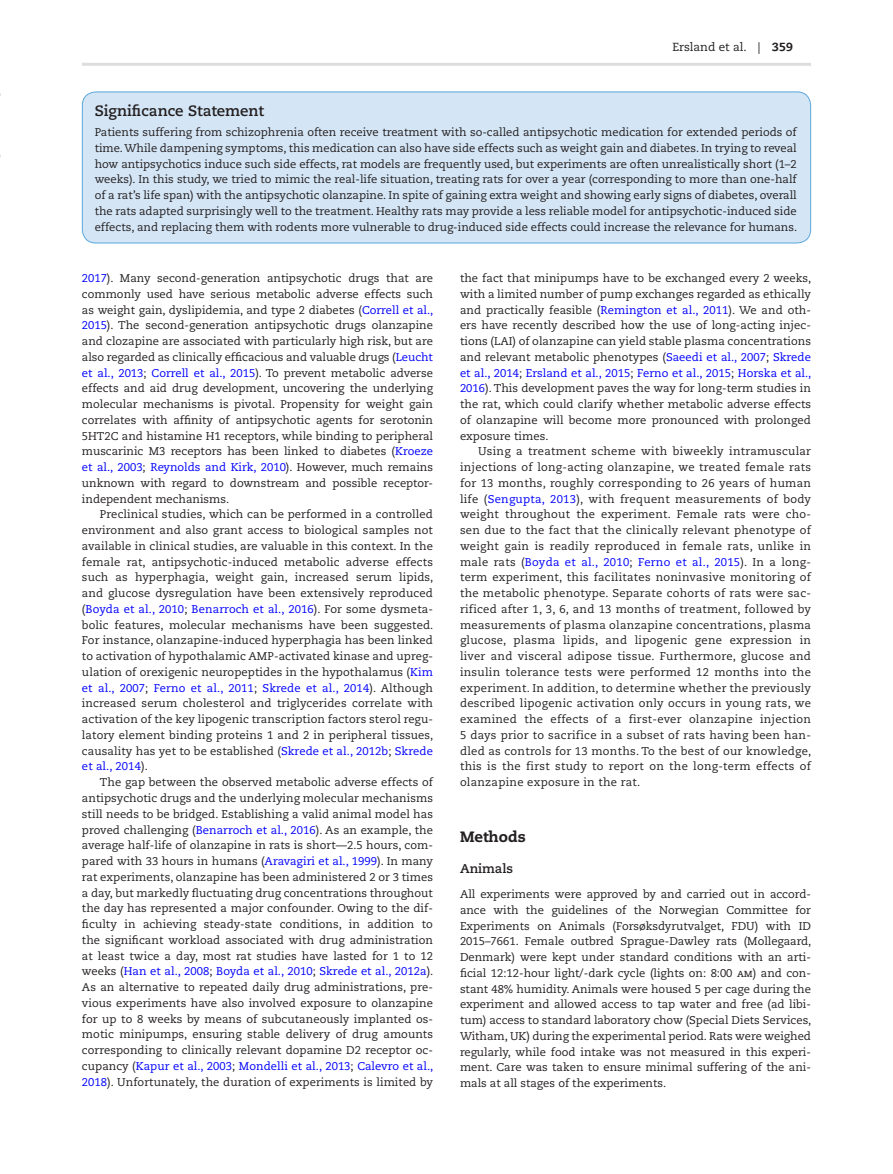
<style>
.page{position:relative;width:893px;height:1174px;background:#fff}
.page>*{position:absolute;margin:0;border:0;box-sizing:border-box;transform-origin:0 0}
.t1{font:700 15px "Caecilia LT Std";color:#231f20}
.t2{font:800 15px "Caecilia LT Std";color:#231f20}
.t3{font:700 12.75px "Caecilia LT Std";color:#231f20}
.t4{font:11.7px "Caecilia LT Std";color:#231f20}
.t5{font:11.25px/15.8px "Caecilia LT Std";letter-spacing:.005em;color:#231f20;text-align:justify}
.s1{font-weight:800}
.s2{color:#00f}
</style>
<div class="page">
<hr style="left:82px;top:63px;width:729px;height:3px;background:#dcdddf">
<div style="left:82px;top:92px;width:729px;height:151px;background:#d4e5f5;border-radius:14px"></div>
<div style="left:82px;top:91px;width:729px;height:152px;border:1px solid #5ba8dc;border-radius:14px"></div>
<p class="t4" style="left:672px;top:40px;width:122px">Ersland et al. | <span class="s1">359</span></p>
<h1 class="t1" style="left:95px;top:102px;width:171px">Significance Statement</h1>
<p class="t5" style="left:95px;top:124px;width:704px">Patients suffering from schizophrenia often receive treatment with so-called antipsychotic medication for extended periods of time. While dampening symptoms, this medication can also have side effects such as weight gain and diabetes. In trying to reveal how antipsychotics induce such side effects, rat models are frequently used, but experiments are often unrealistically short (1–2 weeks). In this study, we tried to mimic the real-life situation, treating rats for over a year (corresponding to more than one-half of a rat’s life span) with the antipsychotic olanzapine. In spite of gaining extra weight and showing early signs of diabetes, overall the rats adapted surprisingly well to the treatment. Healthy rats may provide a less reliable model for antipsychotic-induced side effects, and replacing them with rodents more vulnerable to drug-induced side effects could increase the relevance for humans.</p>
<p class="t5" style="left:82px;top:270px;width:353px"><span class="s2">2017</span>). Many second-generation antipsychotic drugs that are commonly used have serious metabolic adverse effects such as weight gain, dyslipidemia, and type 2 diabetes (<span class="s2">Correll et al., 2015</span>). The second-generation antipsychotic drugs olanzapine and clozapine are associated with particularly high risk, but are also regarded as clinically efficacious and valuable drugs (<span class="s2">Leucht et al., 2013</span>; <span class="s2">Correll et al., 2015</span>). To prevent metabolic adverse effects and aid drug development, uncovering the underlying molecular mechanisms is pivotal. Propensity for weight gain correlates with affinity of antipsychotic agents for serotonin 5HT2C and histamine H1 receptors, while binding to peripheral muscarinic M3 receptors has been linked to diabetes (<span class="s2">Kroeze et al., 2003</span>; <span class="s2">Reynolds and Kirk, 2010</span>). However, much remains unknown with regard to downstream and possible receptor&shy;independent mechanisms.</p>
<p class="t5" style="left:82px;top:507px;width:353px;text-indent:18px">Preclinical studies, which can be performed in a controlled environment and also grant access to biological samples not available in clinical studies, are valuable in this context. In the female rat, antipsychotic-induced metabolic adverse effects such as hyperphagia, weight gain, increased serum lipids, and glucose dysregulation have been extensively reproduced (<span class="s2">Boyda et al., 2010</span>; <span class="s2">Benarroch et al., 2016</span>). For some dysmeta&shy;bolic features, molecular mechanisms have been suggested.<br>For instance, olanzapine-induced hyperphagia has been linked to activation of hypothalamic AMP-activated kinase and upreg&shy;ulation of orexigenic neuropeptides in the hypothalamus (<span class="s2">Kim et al., 2007</span>; <span class="s2">Ferno et al., 2011</span>; <span class="s2">Skrede et al., 2014</span>). Although increased serum cholesterol and triglycerides correlate with activation of the key lipogenic transcription factors sterol regu&shy;latory element binding proteins 1 and 2 in peripheral tissues, causality has yet to be established (<span class="s2">Skrede et al., 2012b</span>; <span class="s2">Skrede et al., 2014</span>).</p>
<p class="t5" style="left:82px;top:774px;width:353px;text-indent:18px">The gap between the observed metabolic adverse effects of antipsychotic drugs and the underlying molecular mechanisms still needs to be bridged. Establishing a valid animal model has proved challenging (<span class="s2">Benarroch et al., 2016</span>). As an example, the average half-life of olanzapine in rats is short—2.5 hours, com&shy;pared with 33 hours in humans (<span class="s2">Aravagiri et al., 1999</span>). In many rat experiments, olanzapine has been administered 2 or 3 times a day, but markedly fluctuating drug concentrations throughout the day has represented a major confounder. Owing to the dif&shy;ficulty in achieving steady-state conditions, in addition to the significant workload associated with drug administration at least twice a day, most rat studies have lasted for 1 to 12 weeks (<span class="s2">Han et al., 2008</span>; <span class="s2">Boyda et al., 2010</span>; <span class="s2">Skrede et al., 2012a</span>).<br>As an alternative to repeated daily drug administrations, pre&shy;vious experiments have also involved exposure to olanzapine for up to 8 weeks by means of subcutaneously implanted os&shy;motic minipumps, ensuring stable delivery of drug amounts corresponding to clinically relevant dopamine D2 receptor oc&shy;cupancy (<span class="s2">Kapur et al., 2003</span>; <span class="s2">Mondelli et al., 2013</span>; <span class="s2">Calevro et al., 2018</span>). Unfortunately, the duration of experiments is limited by</p>
<p class="t5" style="left:460px;top:270px;width:353px">the fact that minipumps have to be exchanged every 2 weeks, with a limited number of pump exchanges regarded as ethically and practically feasible (<span class="s2">Remington et al., 2011</span>). We and oth&shy;ers have recently described how the use of long-acting injec&shy;tions (LAI) of olanzapine can yield stable plasma concentrations and relevant metabolic phenotypes (<span class="s2">Saeedi et al., 2007</span>; <span class="s2">Skrede et al., 2014</span>; <span class="s2">Ersland et al., 2015</span>; <span class="s2">Ferno et al., 2015</span>; <span class="s2">Horska et al., 2016</span>). This development paves the way for long-term studies in the rat, which could clarify whether metabolic adverse effects of olanzapine will become more pronounced with prolonged exposure times.</p>
<p class="t5" style="left:460px;top:444px;width:353px;text-indent:18px">Using a treatment scheme with biweekly intramuscular injections of long-acting olanzapine, we treated female rats for 13 months, roughly corresponding to 26 years of human life (<span class="s2">Sengupta, 2013</span>), with frequent measurements of body weight throughout the experiment. Female rats were cho&shy;sen due to the fact that the clinically relevant phenotype of weight gain is readily reproduced in female rats, unlike in male rats (<span class="s2">Boyda et al., 2010</span>; <span class="s2">Ferno et al., 2015</span>). In a long&shy;term experiment, this facilitates noninvasive monitoring of the metabolic phenotype. Separate cohorts of rats were sac&shy;rificed after 1, 3, 6, and 13 months of treatment, followed by measurements of plasma olanzapine concentrations, plasma glucose, plasma lipids, and lipogenic gene expression in liver and visceral adipose tissue. Furthermore, glucose and insulin tolerance tests were performed 12 months into the experiment. In addition, to determine whether the previously described lipogenic activation only occurs in young rats, we examined the effects of a first-ever olanzapine injection 5 days prior to sacrifice in a subset of rats having been han&shy;dled as controls for 13 months. To the best of our knowledge, this is the first study to report on the long-term effects of olanzapine exposure in the rat.</p>
<h1 class="t2" style="left:460px;top:827px;width:67px">Methods</h1>
<p class="t3" style="left:460px;top:860px;width:55px">Animals</p>
<p class="t5" style="left:460px;top:886px;width:353px">All experiments were approved by and carried out in accord&shy;ance with the guidelines of the Norwegian Committee for Experiments on Animals (Forsøksdyrutvalget, FDU) with ID 2015–7661. Female outbred Sprague-Dawley rats (Mollegaard, Denmark) were kept under standard conditions with an arti&shy;ficial 12:12-hour light/-dark cycle (lights on: 8:00 am) and con&shy;stant 48% humidity. Animals were housed 5 per cage during the experiment and allowed access to tap water and free (ad libi&shy;tum) access to standard laboratory chow (Special Diets Services, Witham, UK) during the experimental period. Rats were weighed regularly, while food intake was not measured in this experi&shy;ment. Care was taken to ensure minimal suffering of the ani&shy;mals at all stages of the experiments.</p>
</div>
